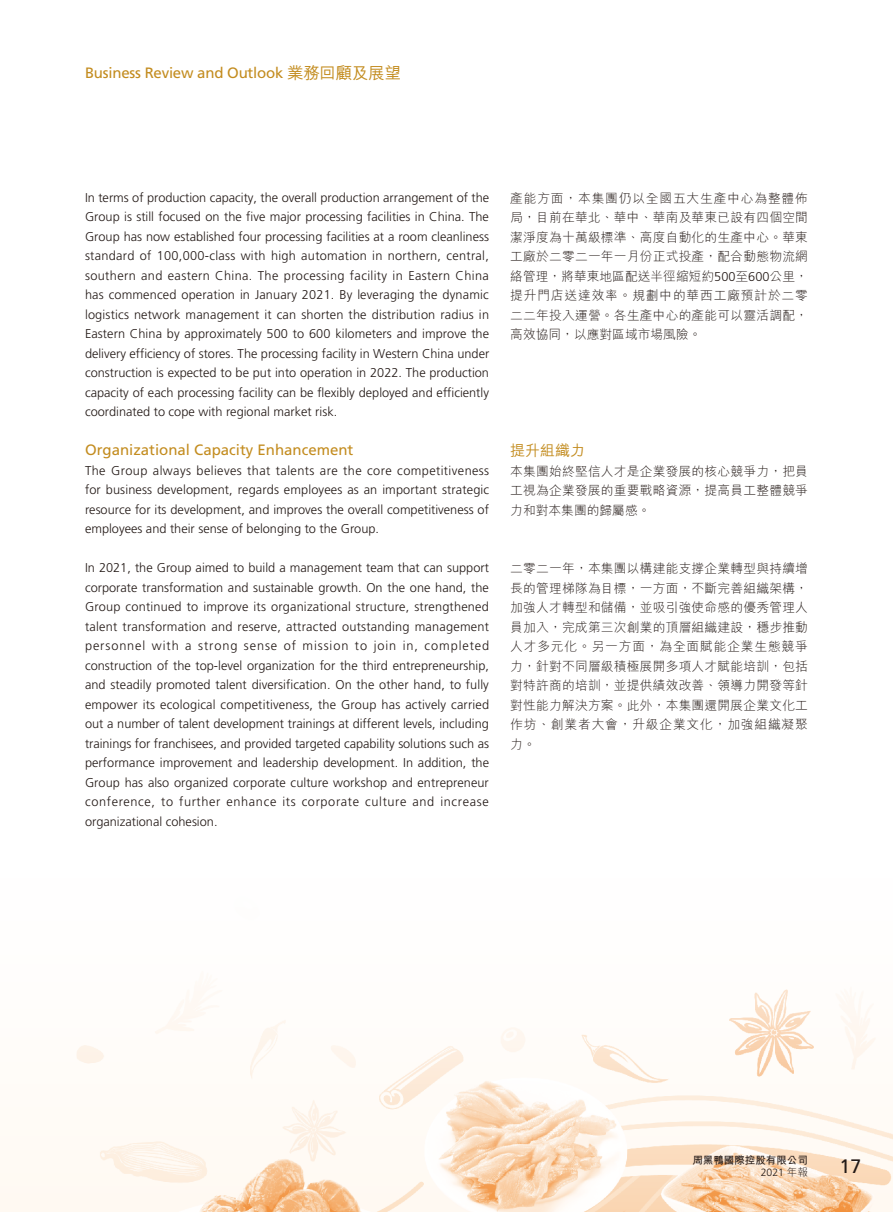
<style>
.page{position:relative;width:893px;height:1212px;background:#fff}
.page>*{position:absolute;margin:0;border:0;box-sizing:border-box;transform-origin:0 0}
.t1{font:19.5px "Frutiger LT Std";color:#231916}
.t2{font:15px "Frutiger LT Std";color:#c38c1f}
.t3{font:500 15px "M Hei HK";color:#c38c1f}
.t4{font:300 12.75px/19.5px "Frutiger LT Std";color:#231916;text-align:justify}
.t5{font:300 12.75px/19.5px "M Hei HK";letter-spacing:.015em;color:#231916;text-align:justify}
.t6{font:700 10.5px "M Hei HK";color:#231916}
.t7{font:300 10.5px "Frutiger LT Std";color:#231916}
.s1{font-family:"M Hei HK";font-weight:500;font-size:16.5px}
.s2{font-family:"Frutiger LT Std"}
.s3{font-family:"M Hei HK"}
</style>
<div class="page">
<img style="left:0;top:989px;width:893px;height:223px">
<p class="t2" style="left:85px;top:64px;width:318px">Business Review and Outlook <span class="s1">業務回顧及展望</span></p>
<p class="t4" style="left:85px;top:188px;width:406px">In terms of production capacity, the overall production arrangement of the Group is still focused on the five major processing facilities in China. The Group has now established four processing facilities at a room cleanliness standard of 100,000-class with high automation in northern, central, southern and eastern China. The processing facility in Eastern China has commenced operation in January 2021. By leveraging the dynamic logistics network management it can shorten the distribution radius in Eastern China by approximately 500 to 600 kilometers and improve the delivery efficiency of stores. The processing facility in Western China under construction is expected to be put into operation in 2022. The production capacity of each processing facility can be flexibly deployed and efficiently coordinated to cope with regional market risk.</p>
<p class="t2" style="left:85px;top:441px;width:270px">Organizational Capacity Enhancement</p>
<p class="t4" style="left:85px;top:461px;width:406px">The Group always believes that talents are the core competitiveness for business development, regards employees as an important strategic resource for its development, and improves the overall competitiveness of employees and their sense of belonging to the Group.</p>
<p class="t4" style="left:85px;top:558px;width:406px">In 2021, the Group aimed to build a management team that can support corporate transformation and sustainable growth. On the one hand, the Group continued to improve its organizational structure, strengthened talent transformation and reserve, attracted outstanding management personnel with a strong sense of mission to join in, completed construction of the top-level organization for the third entrepreneurship, and steadily promoted talent diversification. On the other hand, to fully empower its ecological competitiveness, the Group has actively carried out a number of talent development trainings at different levels, including trainings for franchisees, and provided targeted capability solutions such as performance improvement and leadership development. In addition, the Group has also organized corporate culture workshop and entrepreneur conference, to further enhance its corporate culture and increase organizational cohesion.</p>
<p class="t5" style="left:510px;top:188px;width:299px">產能方面，本集團仍以全國五大生產中心為整體佈局，目前在華北、華中、華南及華東已設有四個空間潔淨度為十萬級標準、高度自動化的生產中心。華東工廠於二零二一年一月份正式投產，配合動態物流網絡管理，將華東地區配送半徑縮短約<span class="s2">500</span>至<span class="s2">600</span>公里，提升門店送達效率。規劃中的華西工廠預計於二零二二年投入運營。各生產中心的產能可以靈活調配，高效協同，以應對區域市場風險。</p>
<p class="t3" style="left:510px;top:440px;width:76px">提升組織力</p>
<p class="t5" style="left:510px;top:461px;width:299px">本集團始終堅信人才是企業發展的核心競爭力，把員工視為企業發展的重要戰略資源，提高員工整體競爭力和對本集團的歸屬感。</p>
<p class="t5" style="left:510px;top:558px;width:299px">二零二一年，本集團以構建能支撐企業轉型與持續增長的管理梯隊為目標，一方面，不斷完善組織架構，加強人才轉型和儲備，並吸引強使命感的優秀管理人員加入，完成第三次創業的頂層組織建設，穩步推動人才多元化。另一方面，為全面賦能企業生態競爭力，針對不同層級積極展開多項人才賦能培訓，包括對特許商的培訓，並提供績效改善、領導力開發等針對性能力解決方案。此外，本集團還開展企業文化工作坊、創業者大會，升級企業文化，加強組織凝聚力。</p>
<p class="t6" style="left:692px;top:1153px;width:117px">周黑鴨國際控股有限公司</p>
<p class="t7" style="left:761px;top:1166px;width:49px">2021 <span class="s3">年報</span></p>
<h1 class="t1" style="left:840px;top:1155px;width:23px">17</h1>
</div>
